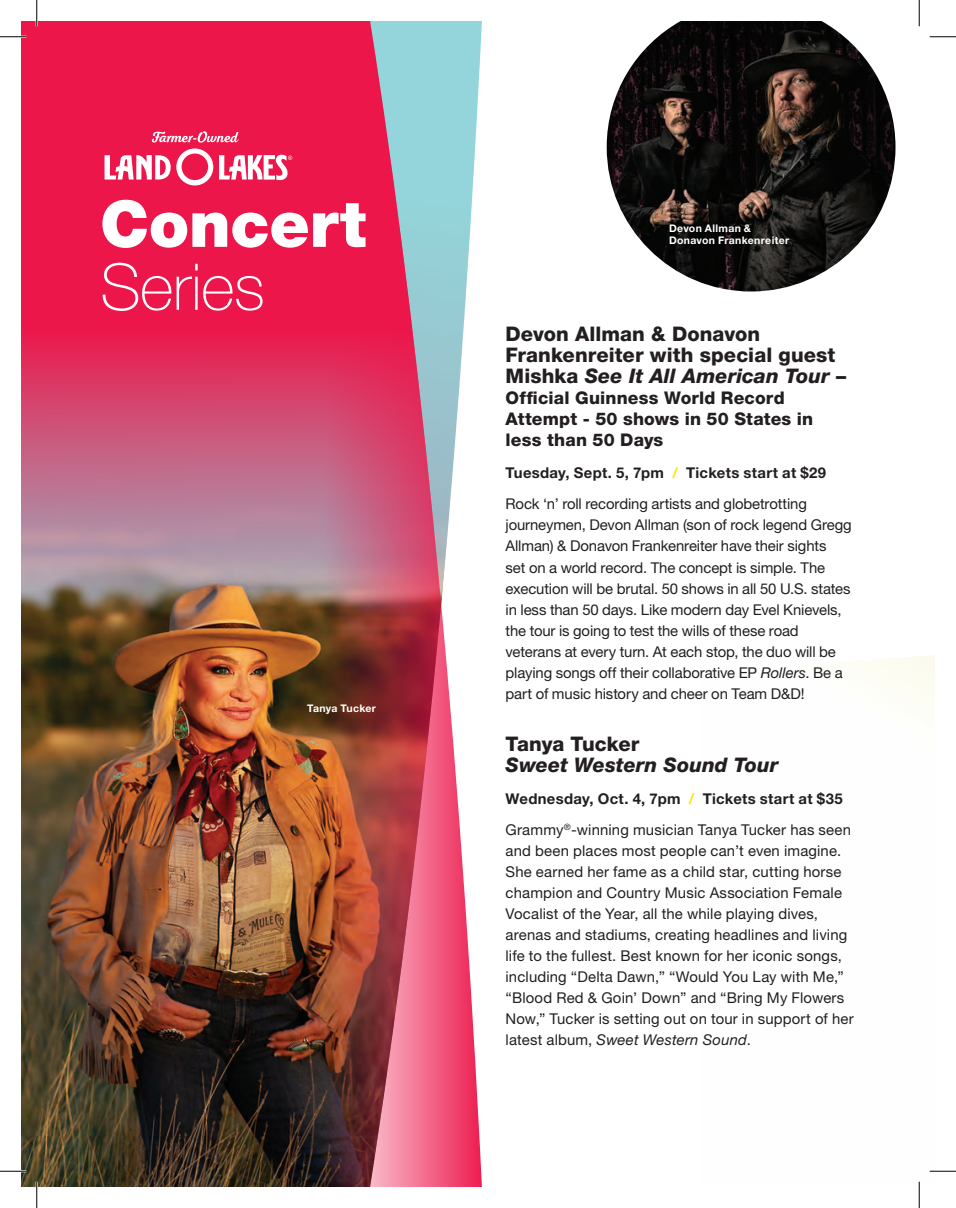
<style>
.page{position:relative;width:956px;height:1208px;background:#fff}
.page>*{position:absolute;margin:0;border:0;box-sizing:border-box;transform-origin:0 0}
.t1{font:900 64.4px "Helvetica Neue LT Pro";letter-spacing:-.005em;color:#fff}
.t2{font:100 64.4px "Helvetica Neue LT Pro";letter-spacing:-.01em;color:#fff}
.t3{font:800 20.12px/21px "Helvetica Neue LT Pro";letter-spacing:.005em;color:#231f20}
.t4{font:italic 800 20.12px "Helvetica Neue LT Pro";color:#231f20}
.t5{font:800 17.5px/21px "Helvetica Neue LT Pro";letter-spacing:.01em;color:#231f20}
.t6{font:14.88px/21px "Helvetica Neue LT Pro";color:#231f20}
.t7{font:700 10.5px/12.2px "Helvetica Neue LT Pro";letter-spacing:.03em;color:#fff}
.s1{font-style:italic}
.s2{font-weight:700}
.s3{font-weight:700;color:#ffe601}
</style>
<div class="page">
<div style="left:853px;top:655px;width:81px;height:52px;background:#fdfdf4"></div>
<img style="left:21px;top:21px;width:461px;height:1165px">
<img style="left:606px;top:21px;width:289px;height:270px">
<svg style="left:104px;top:131px;width:188px;height:54px"></svg>
<hr style="left:0;top:36px;width:26px;height:2px;background:#fff">
<hr style="left:0;top:1170px;width:26px;height:2px;background:#fff">
<hr style="left:36px;top:0;width:2px;height:26px;background:#fff">
<hr style="left:36px;top:1181px;width:2px;height:27px;background:#fff">
<svg style="left:0;top:36px;width:26px;height:1px"></svg>
<svg style="left:929px;top:36px;width:27px;height:1px"></svg>
<svg style="left:0;top:1170px;width:26px;height:1px"></svg>
<svg style="left:929px;top:1170px;width:27px;height:1px"></svg>
<svg style="left:36px;top:0;width:1px;height:26px"></svg>
<svg style="left:36px;top:1181px;width:1px;height:27px"></svg>
<svg style="left:918px;top:0;width:1px;height:26px"></svg>
<svg style="left:918px;top:1181px;width:1px;height:27px"></svg>
<h1 class="t1" style="left:100px;top:185px;width:267px">Concert</h1>
<h1 class="t2" style="left:100px;top:249px;width:166px">Series</h1>
<p class="t7" style="left:307px;top:701px;width:70px">Tanya Tucker</p>
<p class="t7" style="left:669px;top:222px;width:122px">Devon Allman &amp;<br>Donavon Frankenreiter</p>
<h2 class="t3" style="left:505px;top:324px;width:342px">Devon Allman &amp; Donavon<br>Frankenreiter with special guest<br>Mishka <span class="s1">See It All American Tour</span> –</h2>
<p class="t5" style="left:505px;top:387px;width:309px">Official Guinness World Record<br>Attempt - 50 shows in 50 States in less than 50 Days</p>
<p class="t6" style="left:505px;top:456px;width:322px;line-height:31.5px"><span class="s2">Tuesday, Sept. 5, 7pm</span> <span class="s3">/</span> <span class="s2">Tickets start at $29<br></span>Rock ‘n’ roll recording artists and globetrotting</p>
<p class="t6" style="left:505px;top:514px;width:348px">journeymen, Devon Allman (son of rock legend Gregg Allman) &amp; Donavon Frankenreiter have their sights<br>set on a world record. The concept is simple. The execution will be brutal. 50 shows in all 50 U.S. states in less than 50 days. Like modern day Evel Knievels, the tour is going to test the wills of these road veterans at every turn. At each stop, the duo will be playing songs off their collaborative EP <span class="s1">Rollers</span>. Be a part of music history and cheer on Team D&amp;D!</p>
<h2 class="t3" style="left:505px;top:733px;width:135px">Tanya Tucker</h2>
<h2 class="t4" style="left:505px;top:753px;width:274px">Sweet Western Sound Tour</h2>
<p class="t6" style="left:505px;top:782px;width:347px;line-height:31.5px"><span class="s2">Wednesday, Oct. 4, 7pm</span> <span class="s3">/</span> <span class="s2">Tickets start at $35<br></span>Grammy<sup>®</sup>-winning musician Tanya Tucker has seen</p>
<p class="t6" style="left:505px;top:840px;width:350px">and been places most people can’t even imagine.<br>She earned her fame as a child star, cutting horse champion and Country Music Association Female Vocalist of the Year, all the while playing dives, arenas and stadiums, creating headlines and living life to the fullest. Best known for her iconic songs, including “Delta Dawn,” “Would You Lay with Me,” “Blood Red &amp; Goin’ Down” and “Bring My Flowers Now,” Tucker is setting out on tour in support of her latest album, <span class="s1">Sweet Western Sound</span>.</p>
</div>
